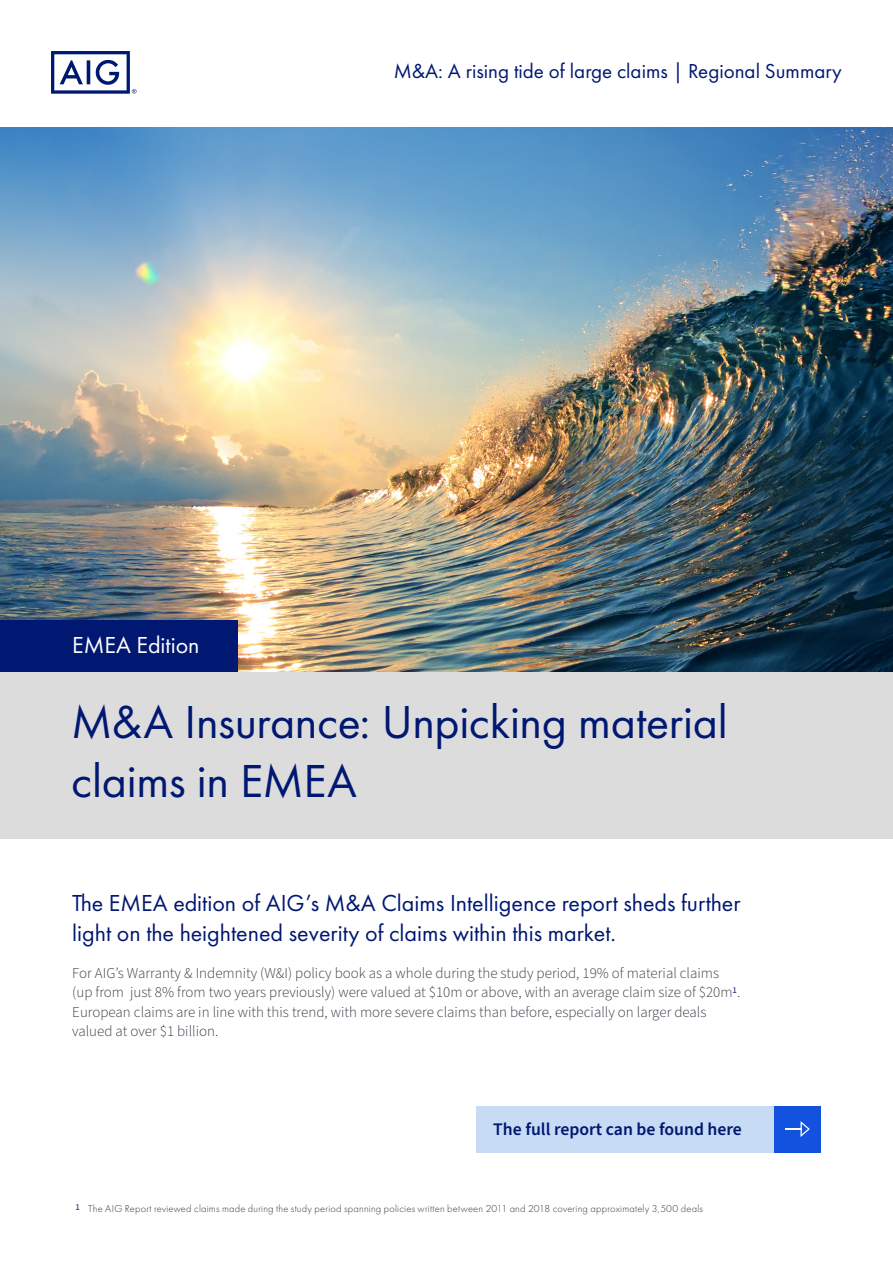
<style>
.page{position:relative;width:893px;height:1263px;background:#fff}
.page>*{position:absolute;margin:0;border:0;box-sizing:border-box;transform-origin:0 0}
.Body{font:48px/58.5px "Futura PT";letter-spacing:-.01em;color:#001871}
.t1{font:24px/30px "Futura PT";color:#001871}
.t2{font:24px "Futura PT";color:#fff}
.intro{font:21px "Futura PT";color:#001871}
.t3{font:600 17.7px "Source Sans Pro";color:#001871}
.t4{font:300 15px/19.5px "Source Sans Pro";color:#343741}
.Footnote_text{font:300 10.5px "Futura PT";letter-spacing:.02em;color:#343741}
.s1{font-family:"Source Sans Pro";font-weight:400;font-size:9px;color:#001871}
</style>
<div class="page">
<img style="left:0;top:128px;width:893px;height:544px">
<div style="left:0;top:621px;width:237px;height:51px;background:#001871"></div>
<div style="left:0;top:672px;width:893px;height:167px;background:#dcdcdc"></div>
<svg style="left:51px;top:51px;width:86px;height:43px"></svg>
<div style="left:476px;top:1106px;width:298px;height:46px;background:#c7dbf4"></div>
<div style="left:774px;top:1106px;width:47px;height:46px;background:#1352de"></div>
<svg style="left:785px;top:1121px;width:25px;height:16px"></svg>
<p class="intro" style="left:394px;top:58px;width:450px">M&amp;A: A rising tide of large claims | Regional Summary</p>
<p class="t2" style="left:72px;top:631px;width:129px">EMEA Edition</p>
<p class="Body" style="left:71px;top:693px;width:658px">M&amp;A Insurance: Unpicking material claims in EMEA</p>
<p class="t1" style="left:72px;top:888px;width:670px">The EMEA edition of AIG’s M&amp;A Claims Intelligence report sheds further light on the heightened severity of claims within this market.</p>
<p class="t4" style="left:72px;top:963px;width:670px">For AIG’s Warranty &amp; Indemnity (W&amp;I) policy book as a whole during the study period, 19% of material claims (up from just 8% from two years previously) were valued at $10m or above, with an average claim size of $20m<sup>1</sup>.<br>European claims are in line with this trend, with more severe claims than before, especially on larger deals valued at over $1 billion.</p>
<p class="t3" style="left:493px;top:1118px;width:250px">The full report can be found here</p>
<p class="Footnote_text" style="left:75px;top:1202px;width:629px"><span class="s1">1</span> The AIG Report reviewed claims made during the study period spanning policies written between 2011 and 2018 covering approximately 3,500 deals</p>
</div>
